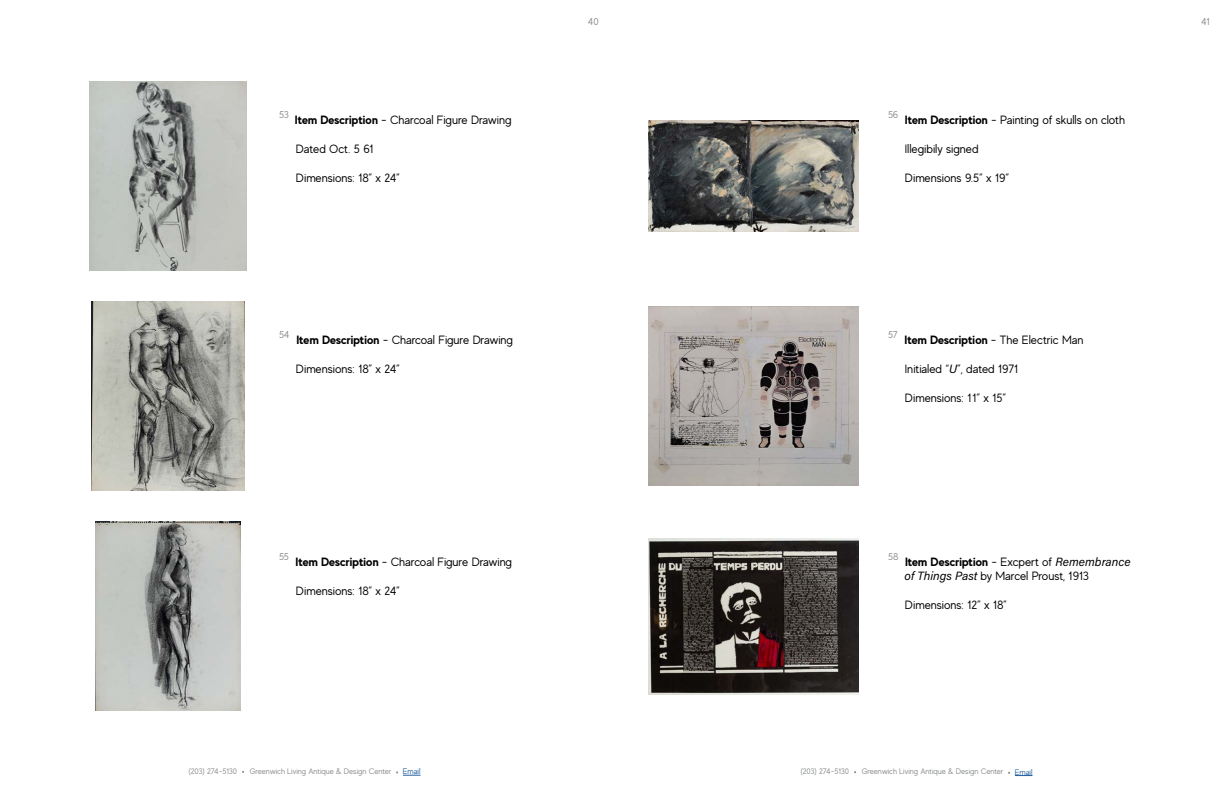
<style>
.page{position:relative;width:1224px;height:792px;background:#fff}
.page>*{position:absolute;margin:0;border:0;box-sizing:border-box;transform-origin:0 0}
.t1{font:12px/14.4px "MADE Evolve Sans";color:#000}
.t2{font:700 12px "MADE Evolve Sans";color:#000}
.t3{font:10px "MADE Evolve Sans";letter-spacing:-.03em;color:#8a8c8e}
.t4{font:8px "MADE Evolve Sans";letter-spacing:-.01em;color:#8a8c8e}
.t5{font:8px "MADE Evolve Sans";letter-spacing:-.03em;color:#8a8c8e}
.t6{font:8px "MADE Evolve Sans";color:#215e9e}
.s1{font-weight:700}
.s2{font-weight:400}
.s3{font-family:"Acumin Variable Concept"}
</style>
<div class="page">
<svg style="left:396px;top:771px;width:25px;height:5px"></svg>
<svg style="left:1008px;top:772px;width:25px;height:4px"></svg>
<img style="left:92px;top:301px;width:153px;height:190px">
<img style="left:96px;top:521px;width:144px;height:190px">
<img style="left:90px;top:81px;width:157px;height:190px">
<img style="left:648px;top:306px;width:211px;height:180px">
<img style="left:648px;top:538px;width:211px;height:156px">
<img style="left:648px;top:121px;width:211px;height:110px">
<p class="t3" style="left:588px;top:15px;width:12px">40</p>
<p class="t3" style="left:1201px;top:15px;width:10px">41</p>
<p class="t3" style="left:279px;top:108px;width:11px">53</p>
<p class="t1" style="left:295px;top:113px;width:218px"><span class="s1">Item Description</span> - Charcoal Figure Drawing</p>
<p class="t1" style="left:296px;top:141px;width:79px">Dated Oct. 5 61</p>
<p class="t1" style="left:296px;top:170px;width:105px">Dimensions: 18” x 24”</p>
<p class="t3" style="left:888px;top:108px;width:12px">56</p>
<p class="t1" style="left:905px;top:113px;width:222px"><span class="s1">Item Description</span> - Painting of skulls on cloth</p>
<p class="t1" style="left:905px;top:141px;width:75px">Illegibily signed</p>
<p class="t1" style="left:905px;top:170px;width:106px">Dimensions 9.5” x 19”</p>
<p class="t3" style="left:279px;top:328px;width:12px">54</p>
<p class="t1" style="left:296px;top:332px;width:218px"><span class="s1">Item Description</span> - Charcoal Figure Drawing</p>
<p class="t1" style="left:296px;top:361px;width:105px">Dimensions: 18” x 24”</p>
<p class="t3" style="left:888px;top:328px;width:11px">57</p>
<p class="t2" style="left:905px;top:332px;width:180px">Item Description <span class="s2">- The Electric Man</span></p>
<p class="t1" style="left:905px;top:361px;width:115px">Initialed “<span class="s3">U</span>”, dated 1971</p>
<p class="t1" style="left:905px;top:390px;width:103px">Dimensions: 11” x 15”</p>
<p class="t3" style="left:279px;top:550px;width:11px">55</p>
<p class="t1" style="left:295px;top:554px;width:218px"><span class="s1">Item Description</span> - Charcoal Figure Drawing</p>
<p class="t1" style="left:296px;top:583px;width:105px">Dimensions: 18” x 24”</p>
<p class="t3" style="left:888px;top:550px;width:12px">58</p>
<p class="t1" style="left:905px;top:554px;width:227px"><span class="s1">Item Description</span> - Excpert of <span class="s3">Remembrance of Things Past</span> by Marcel Proust, 1913</p>
<p class="t1" style="left:905px;top:598px;width:103px">Dimensions: 12” x 18”</p>
<p class="t5" style="left:188px;top:766px;width:50px">(203) 274-5130</p>
<p class="t4" style="left:250px;top:766px;width:143px">Greenwich Living Antique &amp; Design Center</p>
<p class="t6" style="left:403px;top:767px;width:19px">Email</p>
<p class="t5" style="left:800px;top:766px;width:50px">(203) 274-5130</p>
<p class="t4" style="left:862px;top:767px;width:143px">Greenwich Living Antique &amp; Design Center</p>
<p class="t6" style="left:1015px;top:767px;width:19px">Email</p>
</div>
